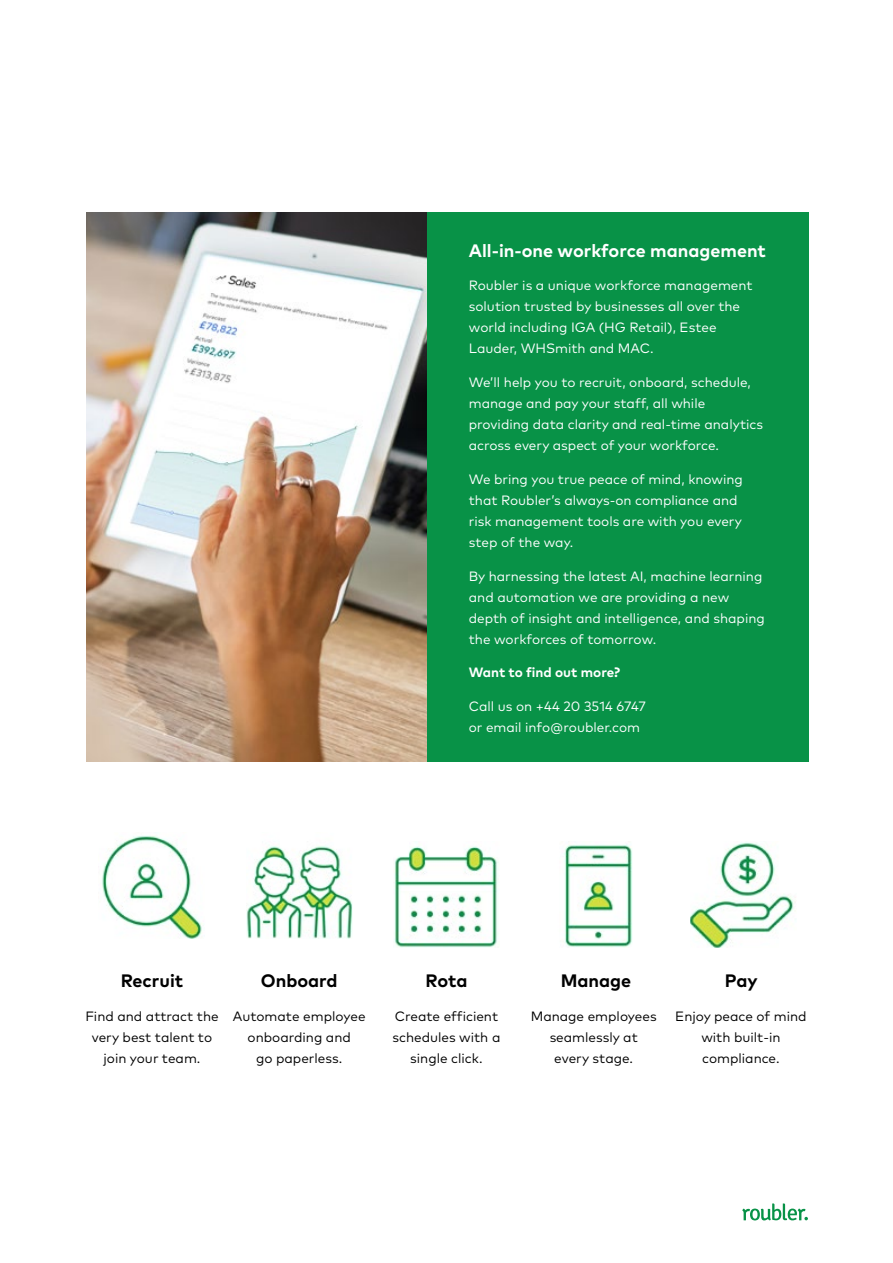
<style>
.page{position:relative;width:893px;height:1263px;background:#fff}
.page>*{position:absolute;margin:0;border:0;box-sizing:border-box;transform-origin:0 0}
.t1{font:700 18px "Mark Pro";color:#fff}
.t2{font:700 18px "Mark Pro";color:#000}
.t3{font:13.5px/21px "Mark Pro";color:#fff}
.t4{font:13.5px/21px "Mark Pro";color:#000;text-align:center}
.t5{font:700 13.5px "Mark Pro";color:#fff}
</style>
<div class="page">
<svg style="left:742px;top:1203px;width:66px;height:17px"></svg>
<div style="left:426px;top:213px;width:383px;height:549px;background:#089247"></div>
<img style="left:86px;top:213px;width:340px;height:549px">
<img style="left:246px;top:846px;width:106px;height:93px">
<img style="left:564px;top:844px;width:69px;height:103px">
<img style="left:690px;top:842px;width:106px;height:106px">
<img style="left:101px;top:835px;width:101px;height:104px">
<img style="left:394px;top:846px;width:105px;height:102px">
<h1 class="t1" style="left:469px;top:237px;width:299px">All-in-one workforce management</h1>
<p class="t3" style="left:469px;top:274px;width:285px">Roubler is a unique workforce management solution trusted by businesses all over the world including IGA (HG Retail), Estee Lauder, WHSmith and MAC.</p>
<p class="t3" style="left:469px;top:371px;width:296px">We’ll help you to recruit, onboard, schedule, manage and pay your staff, all while providing data clarity and real-time analytics across every aspect of your workforce.</p>
<p class="t3" style="left:469px;top:468px;width:276px">We bring you true peace of mind, knowing that Roubler’s always-on compliance and risk management tools are with you every step of the way.</p>
<p class="t3" style="left:469px;top:564px;width:297px">By harnessing the latest AI, machine learning and automation we are providing a new depth of insight and intelligence, and shaping the workforces of tomorrow.</p>
<p class="t5" style="left:469px;top:662px;width:153px">Want to find out more?</p>
<p class="t3" style="left:469px;top:695px;width:179px">Call us on +44 20 3514 6747 or email info@roubler.com</p>
<h1 class="t2" style="left:121px;top:967px;width:64px">Recruit</h1>
<p class="t4" style="left:85px;top:1004px;width:135px">Find and attract the very best talent to join your team.</p>
<h1 class="t2" style="left:261px;top:967px;width:78px">Onboard</h1>
<p class="t4" style="left:233px;top:1004px;width:134px">Automate employee onboarding and<br>go paperless.</p>
<h1 class="t2" style="left:425px;top:967px;width:43px">Rota</h1>
<p class="t4" style="left:393px;top:1004px;width:109px">Create efficient schedules with a single click.</p>
<h1 class="t2" style="left:561px;top:967px;width:72px">Manage</h1>
<p class="t4" style="left:531px;top:1004px;width:128px">Manage employees seamlessly at every stage.</p>
<h1 class="t2" style="left:725px;top:967px;width:34px">Pay</h1>
<p class="t4" style="left:675px;top:1004px;width:133px">Enjoy peace of mind with built-in compliance.</p>
</div>
